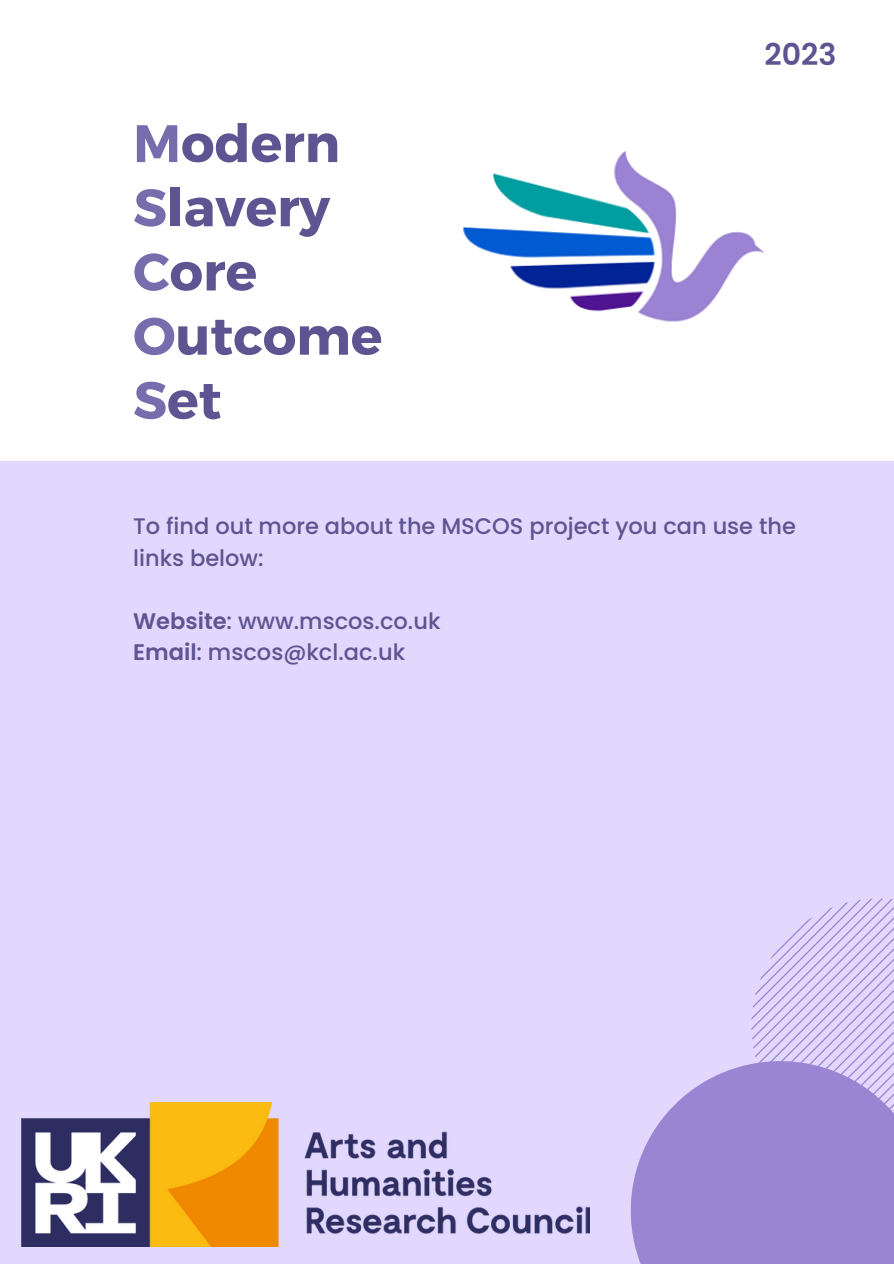
<style>
.page{position:relative;width:894px;height:1264px;background:#fff}
.page>*{position:absolute;margin:0;border:0;box-sizing:border-box;transform-origin:0 0}
.t1{font:700 52.5px/64.2px "Montserrat";color:#5d5491}
.t2{font:600 30px "Poppins";color:#5d5491}
.t3{font:500 22.5px/31.5px "Poppins";color:#5d5491}
.s1{color:#776dad}
.s2{font-weight:600}
</style>
<div class="page">
<div style="left:0;top:0;width:893px;height:1263px;background:#e2d8fd"></div>
<div style="left:0;top:0;width:893px;height:460px;background:#fff"></div>
<div style="left:630px;top:1061px;width:263px;height:202px;background:#9a85d3"></div>
<svg style="left:751px;top:898px;width:142px;height:214px"></svg>
<img style="left:463px;top:151px;width:301px;height:171px">
<img style="left:22px;top:1102px;width:567px;height:144px">
<h1 class="t1" style="left:133px;top:109px;width:251px"><span class="s1">M</span>odern<br><span class="s1">S</span>lavery<br><span class="s1">C</span>ore<br><span class="s1">O</span>utcome<br><span class="s1">S</span>et</h1>
<h2 class="t2" style="left:764px;top:33px;width:73px">2023</h2>
<p class="t3" style="left:133px;top:510px;width:664px">To find out more about the MSCOS project you can use the links below:</p>
<p class="t3" style="left:133px;top:605px;width:309px"><span class="s2">Website</span>: www.mscos.co.uk<br><span class="s2">Email</span>: mscos@kcl.ac.uk</p>
</div>
